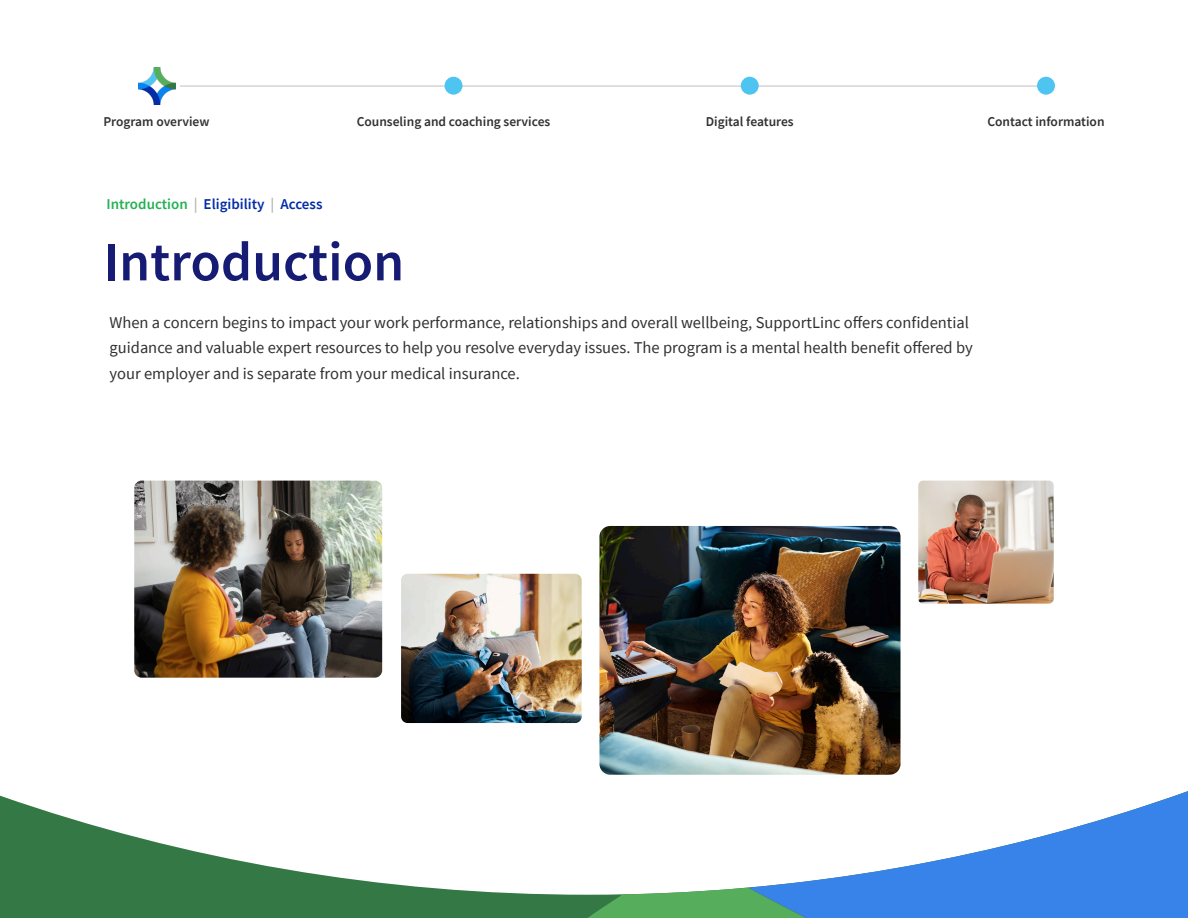
<style>
.page{position:relative;width:1188px;height:918px;background:#fff}
.page>*{position:absolute;margin:0;border:0;box-sizing:border-box;transform-origin:0 0}
.t1{font:600 55.5px "Source Sans Pro";color:#161b73}
.t2{font:16.5px/25.5px "Source Sans Pro";color:#313131}
.t3{font:600 15px "Source Sans Pro";color:#032ca5}
.t4{font:600 13.5px "Source Sans Pro";color:#313131}
.s1{color:#25b153}
.s2{color:#b2b2b2}
</style>
<div class="page">
<hr style="left:172px;top:86px;width:874px;height:1px;background:#bfbfbf">
<div style="left:135px;top:68px;width:45px;height:37px;background:#fff"></div>
<img style="left:139px;top:68px;width:37px;height:37px">
<div style="left:445px;top:77px;width:17px;height:18px;background:#4ec4f1;border-radius:50%"></div>
<div style="left:741px;top:77px;width:18px;height:18px;background:#4ec4f1;border-radius:50%"></div>
<div style="left:1037px;top:77px;width:18px;height:18px;background:#4ec4f1;border-radius:50%"></div>
<svg style="left:0;top:795px;width:748px;height:123px"></svg>
<svg style="left:748px;top:791px;width:440px;height:127px"></svg>
<svg style="left:496px;top:888px;width:457px;height:30px;background:#529a9c"></svg>
<img style="left:599px;top:526px;width:302px;height:249px">
<img style="left:134px;top:481px;width:248px;height:197px">
<img style="left:401px;top:574px;width:181px;height:149px">
<img style="left:918px;top:481px;width:136px;height:123px">
<p class="t4" style="left:103px;top:112px;width:108px">Program overview</p>
<p class="t4" style="left:706px;top:112px;width:89px">Digital features</p>
<p class="t4" style="left:987px;top:112px;width:119px">Contact information</p>
<p class="t4" style="left:357px;top:112px;width:195px">Counseling and coaching services</p>
<p class="t3" style="left:106px;top:194px;width:217px"><span class="s1">Introduction</span> <span class="s2">|</span> Eligibility <span class="s2">|</span> Access</p>
<p class="t1" style="left:103px;top:225px;width:302px">Introduction</p>
<p class="t2" style="left:109px;top:309px;width:865px">When a concern begins to impact your work performance, relationships and overall wellbeing, SupportLinc offers confidential guidance and valuable expert resources to help you resolve everyday issues. The program is a mental health benefit offered by your employer and is separate from your medical insurance.</p>
</div>
